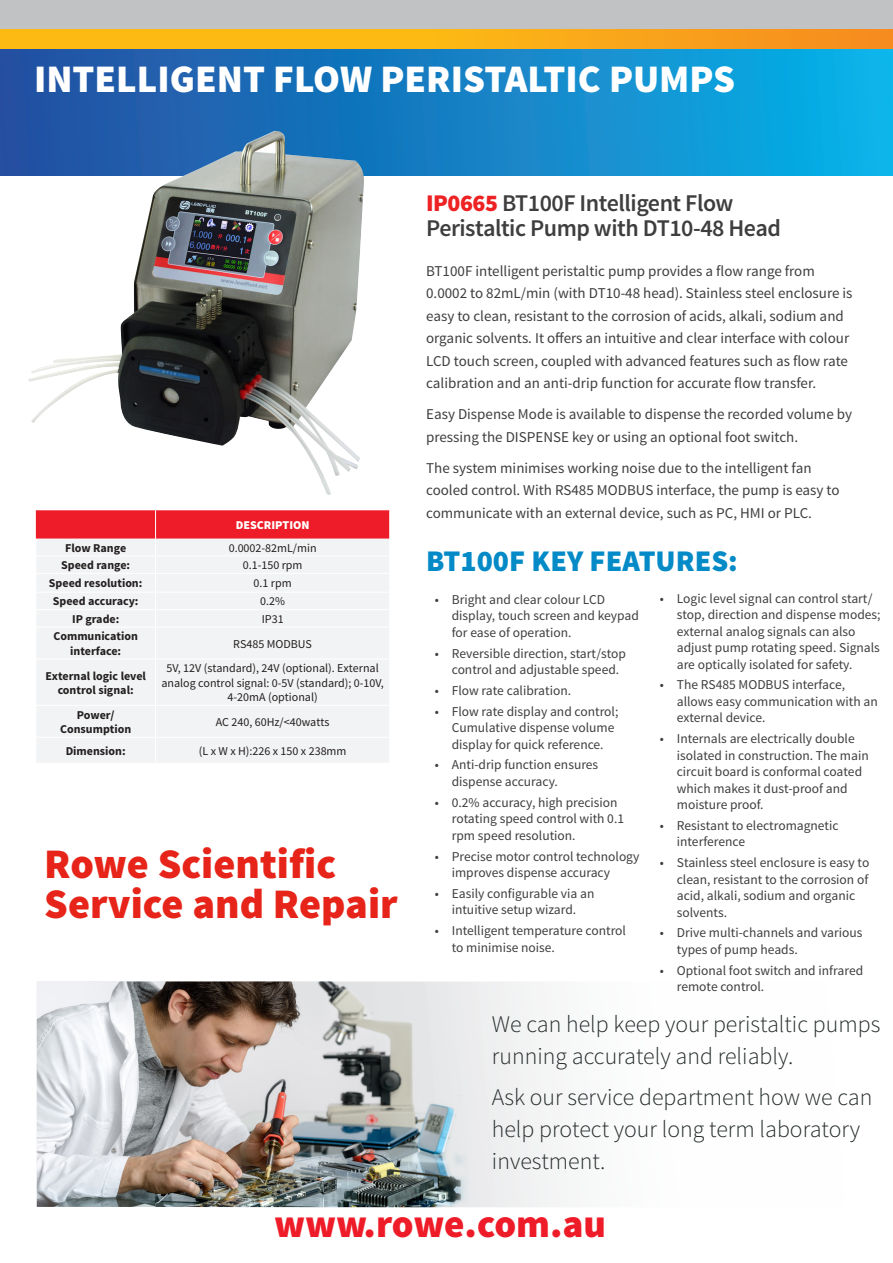
<style>
.page{position:relative;width:893px;height:1263px;background:#fff}
.page>*{position:absolute;margin:0;border:0;box-sizing:border-box;transform-origin:0 0}
.t1{font:900 42.15px "Source Sans Pro";color:#e72419}
.t2{font:900 39px "Source Sans Pro";color:#fff}
.t3{font:900 39px "Source Sans Pro";letter-spacing:-.005em;color:#ee1c28}
.t4{font:900 30px "Source Sans Pro";color:#038ac7}
.t5{font:600 24px/25.5px "Source Sans Pro";letter-spacing:-.02em;color:#3e3e3f}
.t6{font:300 23.85px/32.1px "Source Sans Pro";color:#252b2b}
.t7{font:15px/22.5px "Source Sans Pro";color:#3e3e3f}
.t8{font:13.5px/16.5px "Source Sans Pro";color:#3e3e3f}
.t9{font:12px/14.4px "Source Sans Pro";color:#231f20;text-align:center}
.t10{font:700 12px/14.4px "Source Sans Pro";color:#231f20;text-align:center}
.t11{font:900 12px "Source Sans Pro";color:#fff}
.s1{font-weight:900;color:#ee2123}
</style>
<div class="page">
<div style="left:226px;top:982px;width:340px;height:226px;background:#f1f1f2"></div>
<img style="left:37px;top:981px;width:431px;height:226px">
<div style="left:37px;top:628px;width:352px;height:135px;background:#f2f3f4"></div>
<svg style="left:35px;top:510px;width:355px;height:116px"></svg>
<hr style="left:155px;top:627px;width:1px;height:32px;background:#fff">
<hr style="left:155px;top:659px;width:1px;height:46px;background:#fff">
<hr style="left:155px;top:706px;width:1px;height:31px;background:#fff">
<svg style="left:155px;top:738px;width:1px;height:25px"></svg>
<hr style="left:35px;top:555px;width:121px;height:1px;background:#fff">
<hr style="left:35px;top:573px;width:121px;height:1px;background:#fff">
<hr style="left:35px;top:592px;width:121px;height:1px;background:#fff">
<hr style="left:35px;top:609px;width:121px;height:1px;background:#fff">
<hr style="left:35px;top:659px;width:121px;height:1px;background:#fff">
<hr style="left:35px;top:705px;width:121px;height:1px;background:#fff">
<hr style="left:35px;top:737px;width:121px;height:1px;background:#fff">
<hr style="left:156px;top:555px;width:234px;height:1px;background:#fff">
<hr style="left:156px;top:573px;width:234px;height:1px;background:#fff">
<hr style="left:156px;top:592px;width:234px;height:1px;background:#fff">
<hr style="left:156px;top:609px;width:234px;height:1px;background:#fff">
<hr style="left:156px;top:659px;width:234px;height:1px;background:#fff">
<hr style="left:156px;top:705px;width:234px;height:1px;background:#fff">
<hr style="left:156px;top:737px;width:234px;height:1px;background:#fff">
<div style="left:0;top:49px;width:893px;height:127px;background:linear-gradient(to right,#234d9f,#09b3e9)"></div>
<hr style="left:892px;top:49px;width:1px;height:126px;background:#0cb6eb">
<div style="left:0;top:28px;width:893px;height:21px;background:linear-gradient(to right,#fec610,#f7951e)"></div>
<div style="left:0;top:0;width:893px;height:28px;background:#c1c2c4"></div>
<img style="left:27px;top:131px;width:337px;height:364px">
<p class="t2" style="left:34px;top:54px;width:703px">INTELLIGENT FLOW PERISTALTIC PUMPS</p>
<p class="t11" style="left:236px;top:517px;width:75px">DESCRIPTION</p>
<p class="t10" style="left:65px;top:541px;width:63px">Flow Range</p>
<p class="t9" style="left:229px;top:541px;width:89px">0.0002-82mL/min</p>
<p class="t10" style="left:61px;top:558px;width:71px">Speed range:</p>
<p class="t9" style="left:243px;top:558px;width:61px">0.1-150 rpm</p>
<p class="t10" style="left:49px;top:576px;width:95px">Speed resolution:</p>
<p class="t9" style="left:254px;top:576px;width:40px">0.1 rpm</p>
<p class="t10" style="left:53px;top:595px;width:87px">Speed accuracy:</p>
<p class="t9" style="left:260px;top:594px;width:26px">0.2%</p>
<p class="t10" style="left:72px;top:612px;width:49px">IP grade:</p>
<p class="t9" style="left:262px;top:612px;width:23px">IP31</p>
<p class="t10" style="left:53px;top:630px;width:86px">Communication interface:</p>
<p class="t9" style="left:233px;top:637px;width:80px">RS485 MODBUS</p>
<p class="t10" style="left:45px;top:669px;width:102px">External logic level control signal:</p>
<p class="t9" style="left:161px;top:661px;width:224px">5V, 12V (standard), 24V (optional). External analog control signal: 0-5V (standard); 0-10V,<br>4-20mA (optional)</p>
<p class="t10" style="left:60px;top:708px;width:73px">Power/<br>Consumption</p>
<p class="t9" style="left:216px;top:715px;width:115px">AC 240, 60Hz/&lt;40watts</p>
<p class="t10" style="left:66px;top:744px;width:62px">Dimension:</p>
<p class="t9" style="left:199px;top:744px;width:149px">(L x W x H):226 x 150 x 238mm</p>
<p class="t1" style="left:44px;top:836px;width:293px">Rowe Scientific</p>
<p class="t1" style="left:44px;top:877px;width:355px">Service and Repair</p>
<p class="t5" style="left:426px;top:191px;width:356px"><span class="s1">IP0665</span> BT100F Intelligent Flow<br>Peristaltic Pump with DT10-48 Head</p>
<p class="t7" style="left:426px;top:260px;width:428px">BT100F intelligent peristaltic pump provides a flow range from 0.0002 to 82mL/min (with DT10-48 head). Stainless steel enclosure is easy to clean, resistant to the corrosion of acids, alkali, sodium and organic solvents. It offers an intuitive and clear interface with colour LCD touch screen, coupled with advanced features such as flow rate calibration and an anti-drip function for accurate flow transfer.</p>
<p class="t7" style="left:426px;top:403px;width:427px">Easy Dispense Mode is available to dispense the recorded volume by pressing the DISPENSE key or using an optional foot switch.</p>
<p class="t7" style="left:426px;top:457px;width:415px">The system minimises working noise due to the intelligent fan cooled control. With RS485 MODBUS interface, the pump is easy to communicate with an external device, such as PC, HMI or PLC.</p>
<p class="t4" style="left:426px;top:541px;width:313px">BT100F KEY FEATURES:</p>
<p class="t8" style="left:452px;top:591px;width:189px;text-indent:-17px">• Bright and clear colour LCD display, touch screen and keypad for ease of operation.</p>
<p class="t8" style="left:452px;top:645px;width:176px;text-indent:-17px">• Reversible direction, start/stop control and adjustable speed.</p>
<p class="t8" style="left:435px;top:682px;width:138px">• Flow rate calibration.</p>
<p class="t8" style="left:452px;top:703px;width:168px;text-indent:-17px">• Flow rate display and control;<br>Cumulative dispense volume display for quick reference.</p>
<p class="t8" style="left:452px;top:757px;width:148px;text-indent:-17px">• Anti-drip function ensures dispense accuracy.</p>
<p class="t8" style="left:452px;top:794px;width:174px;text-indent:-17px">• 0.2% accuracy, high precision rotating speed control with 0.1 rpm speed resolution.</p>
<p class="t8" style="left:452px;top:848px;width:189px;text-indent:-17px">• Precise motor control technology improves dispense accuracy</p>
<p class="t8" style="left:435px;top:885px;width:161px;text-align:center">• Easily configurable via an intuitive setup wizard.</p>
<p class="t8" style="left:452px;top:922px;width:176px;text-indent:-17px">• Intelligent temperature control to minimise noise.</p>
<p class="t8" style="left:677px;top:590px;width:205px;text-indent:-17px">• Logic level signal can control start/ stop, direction and dispense modes; external analog signals can also adjust pump rotating speed. Signals are optically isolated for safety.</p>
<p class="t8" style="left:677px;top:677px;width:203px;text-indent:-17px">• The RS485 MODBUS interface, allows easy communication with an external device.</p>
<p class="t8" style="left:677px;top:730px;width:193px;text-indent:-17px">• Internals are electrically double isolated in construction. The main circuit board is conformal coated which makes it dust-proof and moisture proof.</p>
<p class="t8" style="left:677px;top:817px;width:163px;text-indent:-17px">• Resistant to electromagnetic interference</p>
<p class="t8" style="left:677px;top:854px;width:194px;text-indent:-17px">• Stainless steel enclosure is easy to clean, resistant to the corrosion of acid, alkali, sodium and organic solvents.</p>
<p class="t8" style="left:677px;top:925px;width:187px;text-indent:-17px">• Drive multi-channels and various types of pump heads.</p>
<p class="t8" style="left:677px;top:962px;width:188px;text-indent:-17px">• Optional foot switch and infrared remote control.</p>
<p class="t6" style="left:492px;top:1008px;width:390px">We can help keep your peristaltic pumps running accurately and reliably.</p>
<p class="t6" style="left:492px;top:1081px;width:382px">Ask our service department how we can help protect your long term laboratory investment.</p>
<p class="t3" style="left:274px;top:1198px;width:334px">www.rowe.com.au</p>
</div>
